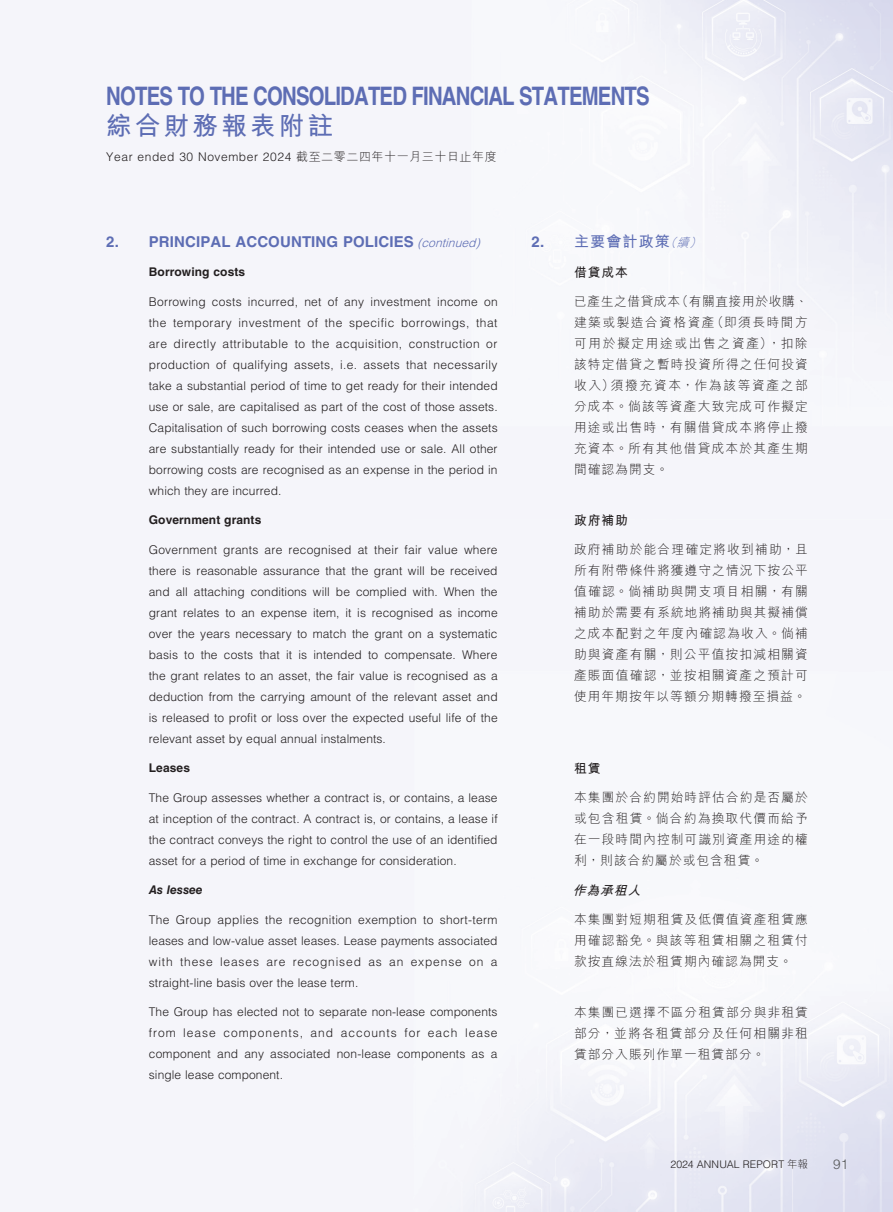
<style>
.page{position:relative;width:893px;height:1212px;background:#fff}
.page>*{position:absolute;margin:0;border:0;box-sizing:border-box;transform-origin:0 0}
.t1{font:700 25.5px "Helvetica LT Std";letter-spacing:-.04em;color:#5d6db4;scale:.8 1}
.t2{font:700 25.5px "M Hei HK";letter-spacing:.13em;color:#5d6db4}
.t3{font:700 15px "Helvetica LT Std";letter-spacing:.01em;color:#5d6db4}
.t4{font:700 15px "M Hei HK";letter-spacing:.08em;color:#5d6db4}
.t5{font:300 13.5px "Helvetica LT Std";color:#57585a}
.t6{font:300 12.75px/21px "M Hei HK";letter-spacing:.09em;color:#231f20;text-align:justify}
.t7{font:700 12.75px "M Hei HK";letter-spacing:.08em;color:#231f20}
.t8{font:italic 700 12.75px "M Hei HK";color:#231f20}
.t9{font:300 12px/21px "Helvetica LT Std";letter-spacing:.01em;color:#231f20;text-align:justify}
.t10{font:300 12px "Helvetica LT Std";letter-spacing:.05em;color:#231f20}
.t11{font:700 12px "Helvetica LT Std";letter-spacing:.01em;color:#231f20}
.t12{font:italic 700 12px "Helvetica LT Std";letter-spacing:.01em;color:#231f20}
.t13{font:300 10.5px "Helvetica LT Std";letter-spacing:.015em;color:#231f20}
.s1{font-family:"M Hei HK"}
.s2{font-weight:300;font-style:italic;font-size:12px}
.s3{font-family:"Helvetica LT Std"}
</style>
<div class="page">
<img style="left:428px;top:0;width:465px;height:1212px">
<h1 class="t1" style="left:106px;top:80px;width:681px">NOTES TO THE CONSOLIDATED FINANCIAL STATEMENTS</h1>
<h1 class="t2" style="left:106px;top:107px;width:228px">綜合財務報表附註</h1>
<p class="t10" style="left:106px;top:150px;width:392px">Year ended 30 November 2024 <span class="s1">截至二零二四年十一月三十日止年度</span></p>
<p class="t3" style="left:106px;top:232px;width:379px">2. PRINCIPAL ACCOUNTING POLICIES <span class="s2">(continued)</span></p>
<p class="t11" style="left:149px;top:265px;width:98px">Borrowing costs</p>
<p class="t9" style="left:149px;top:291px;width:350px">Borrowing costs incurred, net of any investment income on the temporary investment of the specific borrowings, that are directly attributable to the acquisition, construction or production of qualifying assets, i.e. assets that necessarily take a substantial period of time to get ready for their intended use or sale, are capitalised as part of the cost of those assets.<br>Capitalisation of such borrowing costs ceases when the assets are substantially ready for their intended use or sale. All other borrowing costs are recognised as an expense in the period in which they are incurred.</p>
<p class="t11" style="left:149px;top:513px;width:114px">Government grants</p>
<p class="t9" style="left:149px;top:539px;width:350px">Government grants are recognised at their fair value where there is reasonable assurance that the grant will be received and all attaching conditions will be complied with. When the grant relates to an expense item, it is recognised as income over the years necessary to match the grant on a systematic basis to the costs that it is intended to compensate. Where the grant relates to an asset, the fair value is recognised as a deduction from the carrying amount of the relevant asset and is released to profit or loss over the expected useful life of the relevant asset by equal annual instalments.</p>
<p class="t11" style="left:149px;top:761px;width:43px">Leases</p>
<p class="t9" style="left:149px;top:787px;width:350px">The Group assesses whether a contract is, or contains, a lease at inception of the contract. A contract is, or contains, a lease if the contract conveys the right to control the use of an identified asset for a period of time in exchange for consideration.</p>
<p class="t12" style="left:149px;top:883px;width:55px">As lessee</p>
<p class="t9" style="left:149px;top:909px;width:350px">The Group applies the recognition exemption to short-term leases and low-value asset leases. Lease payments associated with these leases are recognised as an expense on a straight-line basis over the lease term.</p>
<p class="t9" style="left:149px;top:1001px;width:350px">The Group has elected not to separate non-lease components from lease components, and accounts for each lease component and any associated non-lease components as a single lease component.</p>
<p class="t4" style="left:531px;top:231px;width:174px"><span class="s3">2.</span> 主要會計政策<span class="s2">（續）</span></p>
<p class="t7" style="left:574px;top:263px;width:55px">借貸成本</p>
<p class="t6" style="left:574px;top:291px;width:235px">已產生之借貸成本（有關直接用於收購、建築或製造合資格資產（即須長時間方可用於擬定用途或出售之資產），扣除該特定借貸之暫時投資所得之任何投資收入）須撥充資本，作為該等資產之部分成本。倘該等資產大致完成可作擬定用途或出售時，有關借貸成本將停止撥充資本。所有其他借貸成本於其產生期間確認為開支。</p>
<p class="t7" style="left:574px;top:511px;width:55px">政府補助</p>
<p class="t6" style="left:574px;top:539px;width:235px">政府補助於能合理確定將收到補助，且所有附帶條件將獲遵守之情況下按公平值確認。倘補助與開支項目相關，有關補助於需要有系統地將補助與其擬補償之成本配對之年度內確認為收入。倘補助與資產有關，則公平值按扣減相關資產賬面值確認，並按相關資產之預計可使用年期按年以等額分期轉撥至損益。</p>
<p class="t7" style="left:574px;top:759px;width:28px">租賃</p>
<p class="t6" style="left:574px;top:787px;width:235px">本集團於合約開始時評估合約是否屬於或包含租賃。倘合約為換取代價而給予在一段時間內控制可識別資產用途的權利，則該合約屬於或包含租賃。</p>
<p class="t8" style="left:573px;top:881px;width:74px">作為承租人</p>
<p class="t6" style="left:574px;top:909px;width:235px">本集團對短期租賃及低價值資產租賃應用確認豁免。與該等租賃相關之租賃付款按直線法於租賃期內確認為開支。</p>
<p class="t6" style="left:574px;top:1001px;width:235px">本集團已選擇不區分租賃部分與非租賃部分，並將各租賃部分及任何相關非租賃部分入賬列作單一租賃部分。</p>
<p class="t13" style="left:670px;top:1158px;width:139px">2024 ANNUAL REPORT <span class="s1">年報</span></p>
<p class="t5" style="left:833px;top:1155px;width:17px">91</p>
</div>
